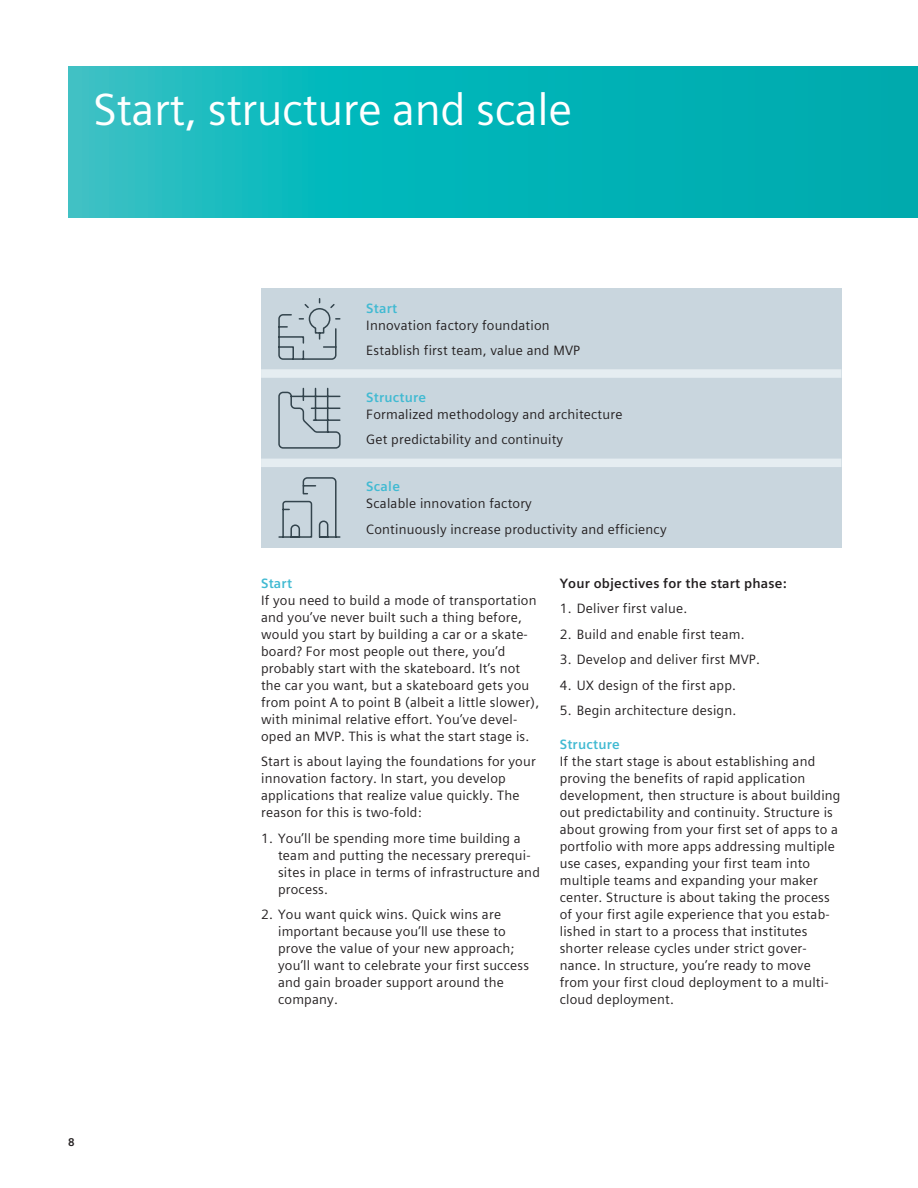
<style>
.page{position:relative;width:918px;height:1188px;background:#fff}
.page>*{position:absolute;margin:0;border:0;box-sizing:border-box;transform-origin:0 0}
.t1{font:45px "Siemens Sans Global";letter-spacing:-.01em;color:#fff}
.t2{font:13.5px/17px "Siemens Sans Global";letter-spacing:.015em;color:#231f20}
.t3{font:700 13.5px "Siemens Sans Global";letter-spacing:.015em;color:#41bad2}
.t4{font:700 13.5px "Siemens Sans Global";letter-spacing:.015em;color:#231f20}
.t5{font:700 11.25px "Siemens Sans Global";color:#231f20}
</style>
<div class="page">
<svg style="left:68px;top:67px;width:850px;height:150px;background:#0ab4b8"></svg>
<div style="left:261px;top:289px;width:580px;height:259px;background:#c9d6de"></div>
<svg style="left:261px;top:369px;width:580px;height:98px"></svg>
<svg style="left:278px;top:298px;width:63px;height:62px"></svg>
<svg style="left:278px;top:387px;width:63px;height:62px"></svg>
<svg style="left:278px;top:477px;width:63px;height:61px"></svg>
<h1 class="t1" style="left:94px;top:75px;width:480px">Start, structure and scale</h1>
<p class="t5" style="left:68px;top:1134px;width:8px">8</p>
<p class="t3" style="left:366px;top:298px;width:32px">Start</p>
<p class="t2" style="left:366px;top:312px;width:215px;line-height:25.5px">Innovation factory foundation<br>Establish first team, value and MVP</p>
<p class="t3" style="left:366px;top:387px;width:61px">Structure</p>
<p class="t2" style="left:366px;top:402px;width:258px;line-height:25.5px">Formalized methodology and architecture<br>Get predictability and continuity</p>
<p class="t3" style="left:366px;top:476px;width:35px">Scale</p>
<p class="t2" style="left:366px;top:491px;width:302px;line-height:25.5px">Scalable innovation factory<br>Continuously increase productivity and efficiency</p>
<p class="t3" style="left:261px;top:572px;width:32px">Start</p>
<p class="t2" style="left:261px;top:591px;width:280px">If you need to build a mode of transportation and you’ve never built such a thing before, would you start by building a car or a skate&shy;board? For most people out there, you’d probably start with the skateboard. It’s not the car you want, but a skateboard gets you from point A to point B (albeit a little slower), with minimal relative effort. You’ve devel&shy;oped an MVP. This is what the start stage is.</p>
<p class="t2" style="left:261px;top:753px;width:276px">Start is about laying the foundations for your innovation factory. In start, you develop applications that realize value quickly. The reason for this is two-fold:</p>
<p class="t2" style="left:278px;top:830px;width:263px;text-indent:-17px">1. You’ll be spending more time building a team and putting the necessary prerequi&shy;sites in place in terms of infrastructure and process.</p>
<p class="t2" style="left:278px;top:906px;width:252px;text-indent:-17px">2. You want quick wins. Quick wins are important because you’ll use these to prove the value of your new approach; you’ll want to celebrate your first success and gain broader support around the company.</p>
<p class="t4" style="left:560px;top:573px;width:228px">Your objectives for the start phase:</p>
<p class="t2" style="left:560px;top:600px;width:129px">1. Deliver first value.</p>
<p class="t2" style="left:560px;top:626px;width:187px">2. Build and enable first team.</p>
<p class="t2" style="left:560px;top:651px;width:202px">3. Develop and deliver first MVP.</p>
<p class="t2" style="left:560px;top:677px;width:178px">4. UX design of the first app.</p>
<p class="t2" style="left:560px;top:702px;width:178px">5. Begin architecture design.</p>
<p class="t3" style="left:560px;top:734px;width:61px">Structure</p>
<p class="t2" style="left:560px;top:753px;width:282px">If the start stage is about establishing and proving the benefits of rapid application development, then structure is about building out predictability and continuity. Structure is about growing from your first set of apps to a portfolio with more apps addressing multiple use cases, expanding your first team into multiple teams and expanding your maker center. Structure is about taking the process of your first agile experience that you estab&shy;lished in start to a process that institutes shorter release cycles under strict gover&shy;nance. In structure, you’re ready to move from your first cloud deployment to a multi&shy;cloud deployment.</p>
</div>
